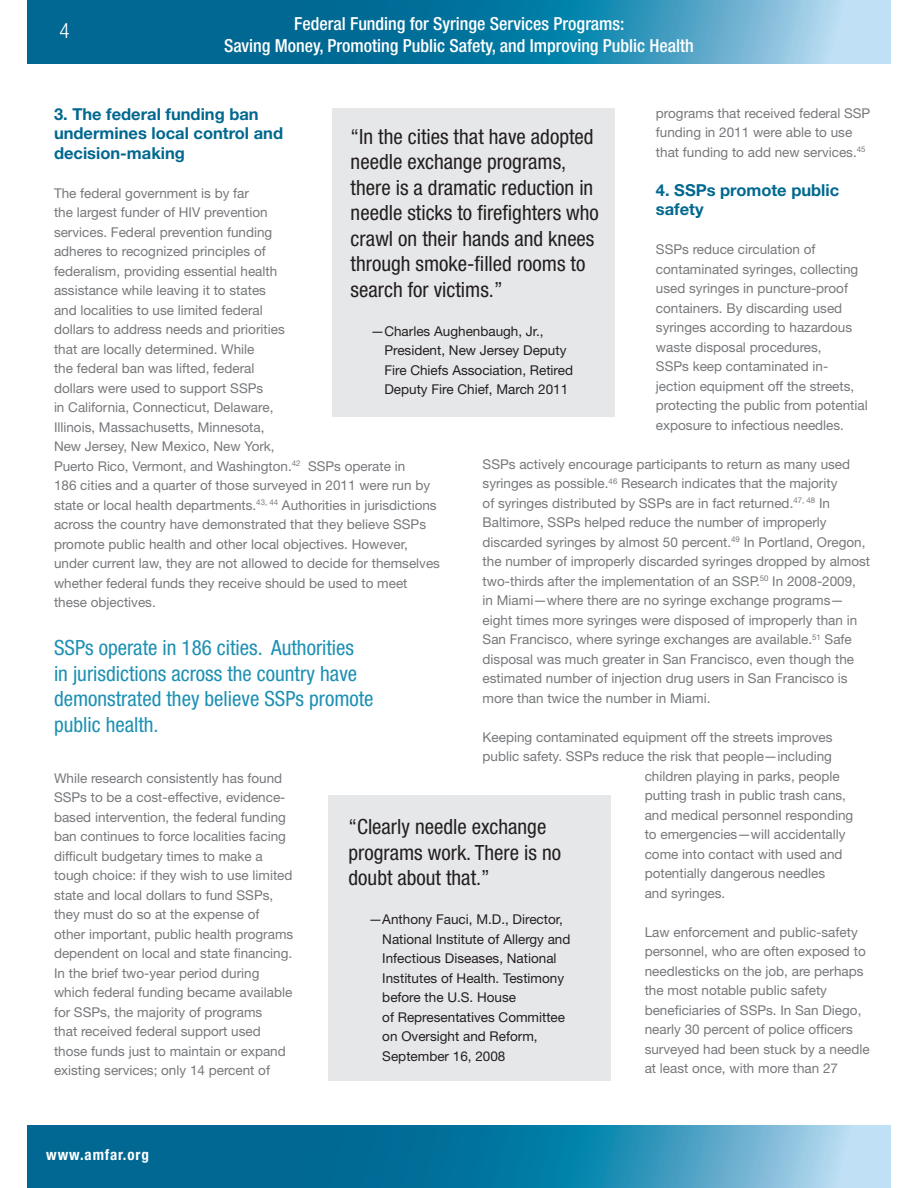
<style>
.page{position:relative;width:918px;height:1188px;background:#fff}
.page>*{position:absolute;margin:0;border:0;box-sizing:border-box;transform-origin:0 0}
.Quotes{font:condensed 21px/25.5px "Helvetica Neue LT Std";color:#231f20}
.Quotes-2{font:condensed 21px/25.5px "Helvetica Neue LT Std";color:#1d90b3}
.t1{font:300 condensed 21px "Helvetica Neue LT Std";color:#fff}
.t2{font:500 condensed 18px/21.6px "Helvetica Neue LT Std";color:#fff;text-align:center}
.body{font:700 16.5px/19.5px "Helvetica Neue LT Std";color:#00688f}
.t3{font:700 condensed 15px "Helvetica Neue LT Std";letter-spacing:.06em;color:#fff}
.body-2{font:13.5px/19.5px "Helvetica Neue LT Std";color:#76787b}
.body-3{font:13.5px/19.5px "Helvetica Neue LT Std";color:#231f20}
</style>
<div class="page">
<svg style="left:27px;top:1125px;width:864px;height:63px;background:#2686ac"></svg>
<svg style="left:27px;top:0;width:864px;height:63px;background:#2887ad"></svg>
<div style="left:333px;top:108px;width:282px;height:309px;background:#e6e7e9"></div>
<div style="left:328px;top:795px;width:283px;height:285px;background:#e6e7e9"></div>
<h1 class="t1" style="left:59px;top:19px;width:12px">4</h1>
<h2 class="t2" style="left:224px;top:13px;width:471px">Federal Funding for Syringe Services Programs:<br>Saving Money, Promoting Public Safety, and Improving Public Health</h2>
<p class="body-2" style="left:656px;top:103px;width:216px">programs that received federal SSP funding in 2011 were able to use that funding to add new services.<sup>45</sup></p>
<p class="body" style="left:656px;top:180px;width:185px">4. SSPs promote public safety</p>
<p class="body-2" style="left:656px;top:239px;width:213px">SSPs reduce circulation of contaminated syringes, collecting used syringes in puncture-proof containers. By discarding used syringes according to hazardous waste disposal procedures,<br>SSPs keep contaminated in&shy;jection equipment off the streets, protecting the public from potential exposure to infectious needles.</p>
<p class="body-2" style="left:483px;top:454px;width:389px">SSPs actively encourage participants to return as many used syringes as possible.<sup>46</sup> Research indicates that the majority<br>of syringes distributed by SSPs are in fact returned.<sup>47,</sup> <sup>48</sup> In Baltimore, SSPs helped reduce the number of improperly discarded syringes by almost 50 percent.<sup>49</sup> In Portland, Oregon, the number of improperly discarded syringes dropped by almost two-thirds after the implementation of an SSP.<sup>50</sup> In 2008-2009,<br>in Miami—where there are no syringe exchange programs— eight times more syringes were disposed of improperly than in San Francisco, where syringe exchanges are available.<sup>51</sup> Safe disposal was much greater in San Francisco, even though the estimated number of injection drug users in San Francisco is more than twice the number in Miami.</p>
<p class="body-2" style="left:483px;top:727px;width:351px">Keeping contaminated equipment off the streets improves</p>
<p class="body-2" style="left:483px;top:746px;width:351px">public safety. SSPs reduce the risk that people—including</p>
<p class="body-2" style="left:645px;top:766px;width:197px">children playing in parks, people</p>
<p class="body-2" style="left:645px;top:785px;width:203px">putting trash in public trash cans,</p>
<p class="body-2" style="left:645px;top:805px;width:210px">and medical personnel responding</p>
<p class="body-2" style="left:645px;top:824px;width:202px">to emergencies—will accidentally</p>
<p class="body-2" style="left:645px;top:844px;width:199px">come into contact with used and</p>
<p class="body-2" style="left:645px;top:863px;width:182px">potentially dangerous needles</p>
<p class="body-2" style="left:645px;top:883px;width:82px">and syringes.</p>
<p class="body-2" style="left:645px;top:922px;width:227px">Law enforcement and public-safety personnel, who are often exposed to needlesticks on the job, are perhaps the most notable public safety beneficiaries of SSPs. In San Diego, nearly 30 percent of police officers surveyed had been stuck by a needle at least once, with more than 27</p>
<p class="body" style="left:54px;top:104px;width:231px">3. The federal funding ban undermines local control and decision-making</p>
<p class="body-2" style="left:54px;top:183px;width:388px">The federal government is by far<br>the largest funder of HIV prevention<br>services. Federal prevention funding<br>adheres to recognized principles of<br>federalism, providing essential health<br>assistance while leaving it to states<br>and localities to use limited federal<br>dollars to address needs and priorities<br>that are locally determined. While<br>the federal ban was lifted, federal<br>dollars were used to support SSPs<br>in California, Connecticut, Delaware,<br>Illinois, Massachusetts, Minnesota,<br>New Jersey, New Mexico, New York,<br>Puerto Rico, Vermont, and Washington.<sup>42</sup> SSPs operate in<br>186 cities and a quarter of those surveyed in 2011 were run by state or local health departments.<sup>43,</sup> <sup>44</sup> Authorities in jurisdictions across the country have demonstrated that they believe SSPs promote public health and other local objectives. However, under current law, they are not allowed to decide for themselves whether federal funds they receive should be used to meet these objectives.</p>
<p class="Quotes" style="left:351px;top:124px;width:250px">“In the cities that have adopted needle exchange programs, there is a dramatic reduction in needle sticks to firefighters who crawl on their hands and knees through smoke-filled rooms to search for victims.”</p>
<p class="body-3" style="left:384px;top:321px;width:190px;text-indent:-14px">—Charles Aughenbaugh, Jr.,<br>President, New Jersey Deputy<br>Fire Chiefs Association, Retired<br>Deputy Fire Chief, March 2011</p>
<p class="Quotes-2" style="left:54px;top:635px;width:321px">SSPs operate in 186 cities. Authorities<br>in jurisdictions across the country have demonstrated they believe SSPs promote public health.</p>
<p class="body-2" style="left:54px;top:768px;width:241px">While research consistently has found SSPs to be a cost-effective, evidence&shy;based intervention, the federal funding ban continues to force localities facing difficult budgetary times to make a tough choice: if they wish to use limited state and local dollars to fund SSPs, they must do so at the expense of other important, public health programs dependent on local and state financing.<br>In the brief two-year period during which federal funding became available for SSPs, the majority of programs<br>that received federal support used those funds just to maintain or expand existing services; only 14 percent of</p>
<p class="Quotes" style="left:349px;top:814px;width:214px">“Clearly needle exchange programs work. There is no doubt about that.”</p>
<p class="body-3" style="left:382px;top:909px;width:190px;text-indent:-14px">—Anthony Fauci, M.D., Director,<br>National Institute of Allergy and<br>Infectious Diseases, National<br>Institutes of Health. Testimony before the U.S. House<br>of Representatives Committee on Oversight and Reform,<br>September 16, 2008</p>
<p class="t3" style="left:46px;top:1146px;width:104px">www.amfar.org</p>
</div>
